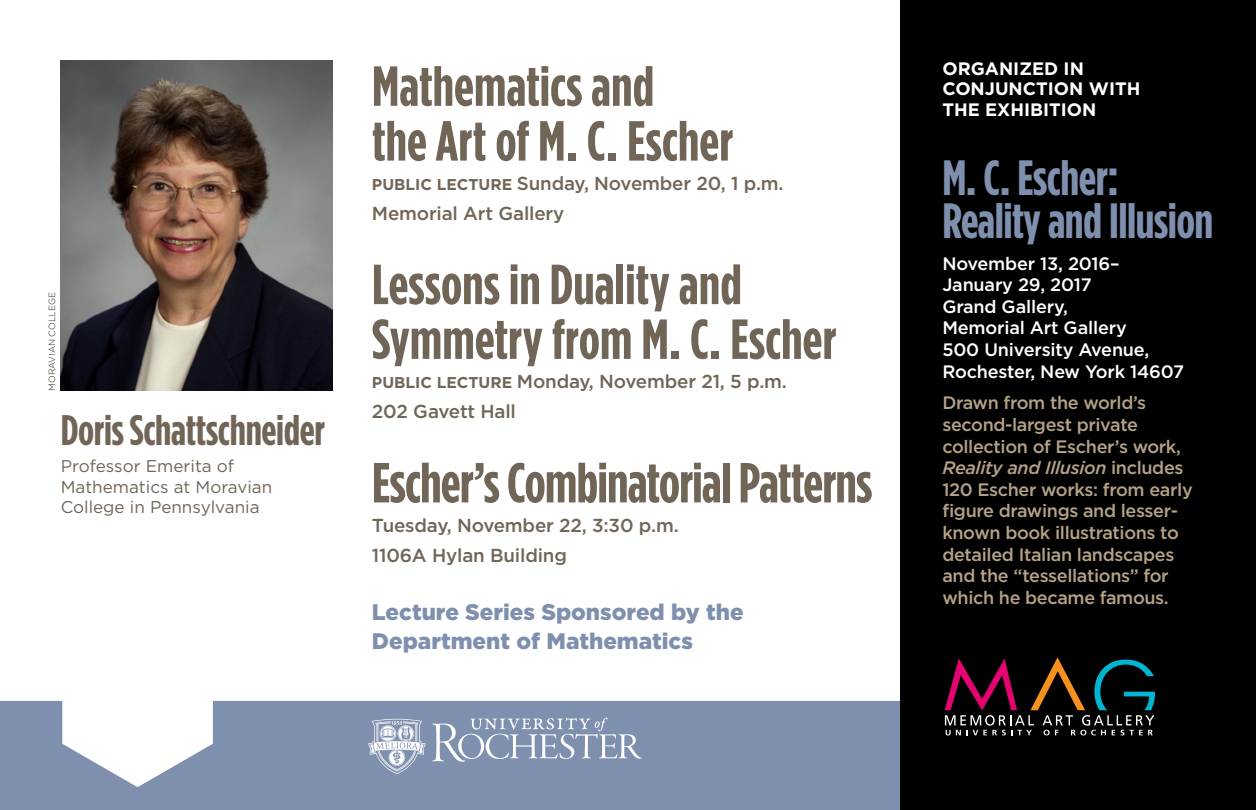
<style>
.page{position:relative;width:1256px;height:810px;background:#fff}
.page>*{position:absolute;margin:0;border:0;box-sizing:border-box;transform-origin:0 0}
.t1{font:700 56.25px/54.7px "Gotham Condensed";color:#716557}
.t2{font:700 49.5px/42.8px "Gotham Condensed";letter-spacing:-.01em;color:#7f90ae}
.t3{font:700 42.75px "Gotham Condensed";letter-spacing:-.005em;color:#716557}
.t4{font:900 22.5px/29.2px "Gotham";color:#7f90ae}
.t5{font:500 18.68px/29.5px "Gotham";letter-spacing:-.01em;color:#716557}
.t6{font:500 18px/21.6px "Gotham";letter-spacing:-.02em;color:#b5a286}
.t7{font:500 18px/21.6px "Gotham";letter-spacing:-.01em;color:#fff}
.t8{font:700 18px/20.2px "Gotham";color:#fff}
.t9{font:17.1px/20.5px "Gotham";color:#716557}
.t10{font:300 9px "Gotham";color:#231f20}
.s1{font-weight:700;font-size:15.75px}
.s2{font-style:italic}
</style>
<div class="page">
<svg style="left:0;top:701px;width:900px;height:109px;fill:#7f90ae"></svg>
<svg style="left:432px;top:718px;width:210px;height:44px"></svg>
<svg style="left:368px;top:719px;width:58px;height:55px"></svg>
<img style="left:61px;top:61px;width:271px;height:330px">
<div style="left:900px;top:0;width:356px;height:810px;background:#000001"></div>
<svg style="left:944px;top:657px;width:211px;height:78px"></svg>
<p class="t10" style="left:46px;top:391px;width:100px;rotate:-90deg">MORAVIAN COLLEGE</p>
<h3 class="t3" style="left:61px;top:405px;width:266px">Doris Schattschneider</h3>
<p class="t9" style="left:61px;top:456px;width:213px">Professor Emerita of<br>Mathematics at Moravian<br>College in Pennsylvania</p>
<h1 class="t1" style="left:372px;top:58px;width:363px">Mathematics and<br>the Art of M. C. Escher</h1>
<p class="t5" style="left:372px;top:169px;width:413px"><span class="s1">PUBLIC LECTURE</span> Sunday, November 20, 1 p.m.<br>Memorial Art Gallery</p>
<h1 class="t1" style="left:372px;top:257px;width:466px">Lessons in Duality and<br>Symmetry from M. C. Escher</h1>
<p class="t5" style="left:372px;top:367px;width:416px"><span class="s1">PUBLIC LECTURE</span> Monday, November 21, 5 p.m.<br>202 Gavett Hall</p>
<h1 class="t1" style="left:372px;top:455px;width:502px">Escher’s Combinatorial Patterns</h1>
<p class="t5" style="left:372px;top:510px;width:308px">Tuesday, November 22, 3:30 p.m.<br>1106A Hylan Building</p>
<p class="t4" style="left:372px;top:597px;width:373px">Lecture Series Sponsored by the<br>Department of Mathematics</p>
<p class="t8" style="left:942px;top:59px;width:199px">ORGANIZED IN<br>CONJUNCTION WITH<br>THE EXHIBITION</p>
<h2 class="t2" style="left:942px;top:156px;width:272px">M. C. Escher:<br>Reality and Illusion</h2>
<p class="t7" style="left:942px;top:252px;width:243px">November 13, 2016–<br>January 29, 2017<br>Grand Gallery,<br>Memorial Art Gallery<br>500 University Avenue,<br>Rochester, New York 14607</p>
<p class="t6" style="left:942px;top:392px;width:252px">Drawn from the world’s second-largest private collection of Escher’s work,<br><span class="s2">Reality and Illusion</span> includes<br>120 Escher works: from early figure drawings and lesser&shy;known book illustrations to detailed Italian landscapes and the “tessellations” for which he became famous.</p>
</div>
